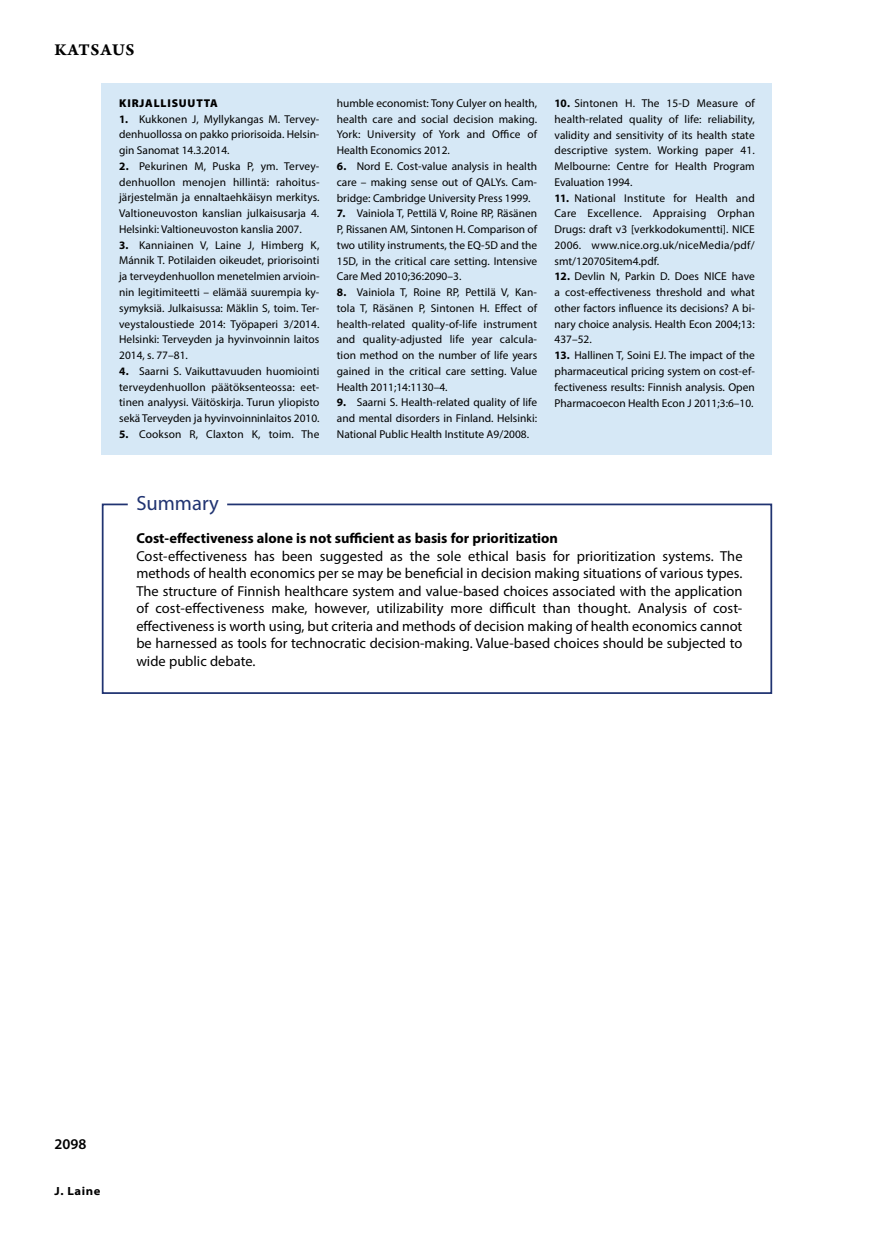
<style>
.page{position:relative;width:874px;height:1241px;background:#fff}
.page>*{position:absolute;margin:0;border:0;box-sizing:border-box;transform-origin:0 0}
.t1{font:20.65px "Myriad Pro";color:#203371}
.t2{font:17.5px "Arno Pro Bold Sm Text";letter-spacing:.04em;color:#000}
.t3{font:600 14.88px "Myriad Pro";color:#000}
.t4{font:14.35px/17.5px "Myriad Pro";color:#000;text-align:justify}
.t5{font:700 14.35px "Myriad Pro";color:#000}
.t6{font:700 semi-expanded 11.9px "Myriad Pro";letter-spacing:.05em;color:#000}
.t7{font:11.38px/15.8px "Myriad Pro";color:#000;text-align:justify}
.t8{font:900 11.38px "Myriad Pro";letter-spacing:.07em;color:#000}
.s1{font-weight:700}
</style>
<div class="page">
<div style="left:102px;top:83px;width:669px;height:371px;background:#d6e8f6"></div>
<svg style="left:101px;top:503px;width:671px;height:191px"></svg>
<h2 class="t2" style="left:55px;top:39px;width:81px">KATSAUS</h2>
<p class="t8" style="left:119px;top:95px;width:100px">KIRJALLISUUTTA</p>
<p class="t7" style="left:119px;top:111px;width:202px"><span class="s1">1.</span> Kukkonen J, Myllykangas M. Tervey&shy;denhuollossa on pakko priorisoida. Helsin&shy;gin Sanomat 14.3.2014.</p>
<p class="t7" style="left:119px;top:158px;width:202px"><span class="s1">2.</span> Pekurinen M, Puska P, ym. Tervey&shy;denhuollon menojen hillintä: rahoitus&shy;järjestelmän ja ennaltaehkäisyn merkitys.<br>Valtioneuvoston kanslian julkaisusarja 4.<br>Helsinki: Valtioneuvoston kanslia 2007.</p>
<p class="t7" style="left:119px;top:237px;width:202px"><span class="s1">3.</span> Kanniainen V, Laine J, Himberg K, Mánnik T. Potilaiden oikeudet, priorisointi ja terveydenhuollon menetelmien arvioin&shy;nin legitimiteetti – elämää suurempia ky&shy;symyksiä. Julkaisussa: Mäklin S, toim. Ter&shy;veystaloustiede 2014: Työpaperi 3/2014.<br>Helsinki: Terveyden ja hyvinvoinnin laitos 2014, s. 77–81.</p>
<p class="t7" style="left:119px;top:363px;width:202px"><span class="s1">4.</span> Saarni S. Vaikuttavuuden huomiointi terveydenhuollon päätöksenteossa: eet&shy;tinen analyysi. Väitöskirja. Turun yliopisto sekä Terveyden ja hyvinvoinninlaitos 2010.</p>
<p class="t7" style="left:119px;top:426px;width:202px"><span class="s1">5.</span> Cookson R, Claxton K, toim. The</p>
<p class="t7" style="left:336px;top:95px;width:202px">humble economist: Tony Culyer on health, health care and social decision making.<br>York: University of York and Office of Health Economics 2012.</p>
<p class="t7" style="left:336px;top:158px;width:202px"><span class="s1">6.</span> Nord E. Cost-value analysis in health care – making sense out of QALYs. Cam&shy;bridge: Cambridge University Press 1999.</p>
<p class="t7" style="left:336px;top:205px;width:202px"><span class="s1">7.</span> Vainiola T, Pettilä V, Roine RP, Räsänen P, Rissanen AM, Sintonen H. Comparison of two utility instruments, the EQ-5D and the 15D, in the critical care setting. Intensive Care Med 2010;36:2090–3.</p>
<p class="t7" style="left:336px;top:284px;width:202px"><span class="s1">8.</span> Vainiola T, Roine RP, Pettilä V, Kan&shy;tola T, Räsänen P, Sintonen H. Effect of health-related quality-of-life instrument and quality-adjusted life year calcula&shy;tion method on the number of life years gained in the critical care setting. Value Health 2011;14:1130–4.</p>
<p class="t7" style="left:336px;top:394px;width:202px"><span class="s1">9.</span> Saarni S. Health-related quality of life and mental disorders in Finland. Helsinki:<br>National Public Health Institute A9/2008.</p>
<p class="t7" style="left:554px;top:95px;width:202px"><span class="s1">10.</span> Sintonen H. The 15-D Measure of health-related quality of life: reliability, validity and sensitivity of its health state descriptive system. Working paper 41.<br>Melbourne: Centre for Health Program Evaluation 1994.</p>
<p class="t7" style="left:554px;top:190px;width:202px"><span class="s1">11.</span> National Institute for Health and Care Excellence. Appraising Orphan Drugs: draft v3 [verkkodokumentti]. NICE 2006. www.nice.org.uk/niceMedia/pdf/ smt/120705item4.pdf.</p>
<p class="t7" style="left:554px;top:268px;width:202px"><span class="s1">12.</span> Devlin N, Parkin D. Does NICE have a cost-effectiveness threshold and what other factors influence its decisions? A bi&shy;nary choice analysis. Health Econ 2004;13:<br>437–52.</p>
<p class="t7" style="left:554px;top:347px;width:202px"><span class="s1">13.</span> Hallinen T, Soini EJ. The impact of the pharmaceutical pricing system on cost-ef&shy;fectiveness results: Finnish analysis. Open Pharmacoecon Health Econ J 2011;3:6–10.</p>
<h1 class="t1" style="left:136px;top:490px;width:84px">Summary</h1>
<p class="t5" style="left:136px;top:529px;width:423px">Cost-effectiveness alone is not sufficient as basis for prioritization</p>
<p class="t4" style="left:136px;top:546px;width:607px">Cost-effectiveness has been suggested as the sole ethical basis for prioritization systems. The methods of health economics per se may be beneficial in decision making situations of various types.<br>The structure of Finnish healthcare system and value-based choices associated with the application of cost-effectiveness make, however, utilizability more difficult than thought. Analysis of cost&shy;effectiveness is worth using, but criteria and methods of decision making of health economics cannot be harnessed as tools for technocratic decision-making. Value-based choices should be subjected to wide public debate.</p>
<h3 class="t3" style="left:55px;top:1134px;width:33px">2098</h3>
<p class="t6" style="left:55px;top:1182px;width:47px">J. Laine</p>
</div>
